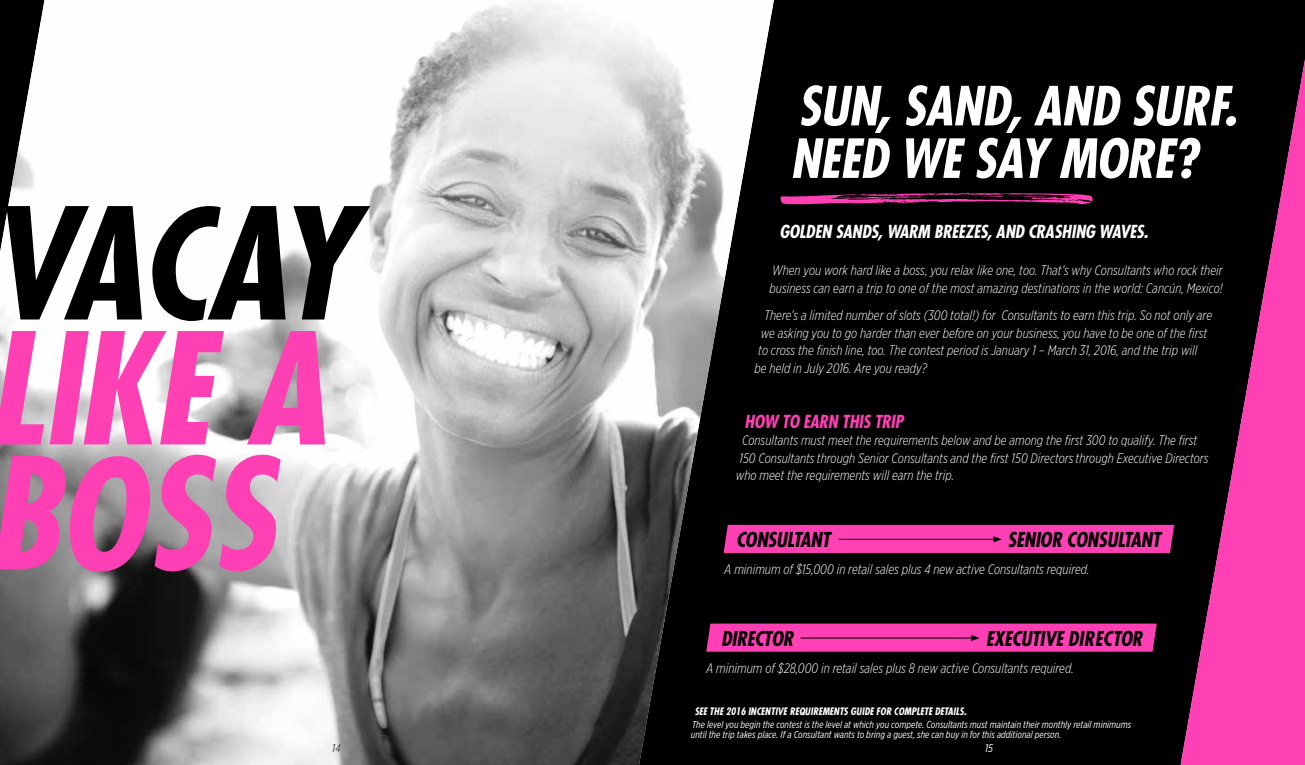
<style>
.page{position:relative;width:1305px;height:765px;background:#fff}
.page>*{position:absolute;margin:0;border:0;box-sizing:border-box;transform-origin:0 0}
.t1{font:italic 700 condensed 150px/125px "Futura";letter-spacing:-.01em;color:#ff3fb4}
.t2{font:italic 700 condensed 150px "Futura";letter-spacing:-.04em;color:#000}
.t3{font:italic 700 condensed 52.5px/52.5px "Futura Std";letter-spacing:-.01em;color:#fff}
.t4{font:italic 700 condensed 20px "Futura Std";letter-spacing:-.01em;color:#000}
.t5{font:italic 700 condensed 17.5px "Futura Std";letter-spacing:-.01em;color:#fff}
.t6{font:italic 700 condensed 17.5px "Futura Std";letter-spacing:-.01em;color:#ff3fb4}
.t7{font:italic 300 13.75px/17.5px "Gotham X Narrow";letter-spacing:.005em;color:#fff}
.t8{font:italic 11.25px "Gotham X Narrow";color:#414042}
.t9{font:italic 11.25px "Gotham X Narrow";color:#fff}
.t10{font:italic 10px/10px "Gotham X Narrow";letter-spacing:.005em;color:#fff}
.t11{font:italic 700 condensed 10px "Futura";letter-spacing:.005em;color:#fff}
</style>
<div class="page">
<div style="left:774px;top:0;width:405px;height:765px;background:#000"></div>
<svg style="left:1179px;top:0;width:126px;height:765px;background:#6f1b4e"></svg>
<img style="left:0;top:0;width:774px;height:765px">
<svg style="left:780px;top:193px;width:313px;height:12px;background:#6e1b4d"></svg>
<div style="left:724px;top:525px;width:450px;height:28px;background:#ff3fb4"></div>
<svg style="left:706px;top:624px;width:451px;height:28px;background:#f53cad"></svg>
<h1 class="t2" style="left:-12px;top:158px;width:367px">VACAY</h1>
<h1 class="t1" style="left:-12px;top:320px;width:339px">LIKE A<br>BOSS</h1>
<h2 class="t3" style="left:790px;top:81px;width:448px">SUN, SAND, AND SURF.<br>NEED WE SAY MORE?</h2>
<p class="t5" style="left:780px;top:221px;width:370px">GOLDEN SANDS, WARM BREEZES, AND CRASHING WAVES.</p>
<p class="t7" style="left:770px;top:262px;width:455px">When you work hard like a boss, you relax like one, too. That’s why Consultants who rock their business can earn a trip to one of the most amazing destinations in the world: Cancún, Mexico!</p>
<p class="t7" style="left:765px;top:307px;width:449px">There’s a limited number of slots (300 total!) for Consultants to earn this trip. So not only are</p>
<p class="t7" style="left:761px;top:324px;width:448px">we asking you to go harder than ever before on your business, you have to be one of the first</p>
<p class="t7" style="left:758px;top:342px;width:441px">to cross the finish line, too. The contest period is January 1 – March 31, 2016, and the trip will</p>
<p class="t7" style="left:755px;top:359px;width:174px">be held in July 2016. Are you ready?</p>
<p class="t6" style="left:745px;top:411px;width:160px">HOW TO EARN THIS TRIP</p>
<p class="t7" style="left:736px;top:432px;width:474px;text-indent:6px">Consultants must meet the requirements below and be among the first 300 to qualify. The first<br>150 Consultants through Senior Consultants and the first 150 Directors through Executive Directors who meet the requirements will earn the trip.</p>
<h3 class="t4" style="left:736px;top:527px;width:95px">CONSULTANT</h3>
<h3 class="t4" style="left:1008px;top:527px;width:154px">SENIOR CONSULTANT</h3>
<p class="t7" style="left:724px;top:560px;width:367px">A minimum of $15,000 in retail sales plus 4 new active Consultants required.</p>
<h3 class="t4" style="left:721px;top:626px;width:74px">DIRECTOR</h3>
<h3 class="t4" style="left:986px;top:626px;width:158px">EXECUTIVE DIRECTOR</h3>
<p class="t7" style="left:706px;top:659px;width:369px">A minimum of $28,000 in retail sales plus 8 new active Consultants required.</p>
<p class="t11" style="left:695px;top:705px;width:273px">SEE THE 2016 INCENTIVE REQUIREMENTS GUIDE FOR COMPLETE DETAILS.</p>
<p class="t10" style="left:691px;top:719px;width:442px">The level you begin the contest is the level at which you compete. Consultants must maintain their monthly retail minimums until the trip takes place. If a Consultant wants to bring a guest, she can buy in for this additional person.</p>
<p class="t8" style="left:332px;top:742px;width:10px">14</p>
<p class="t9" style="left:985px;top:742px;width:9px">15</p>
</div>
